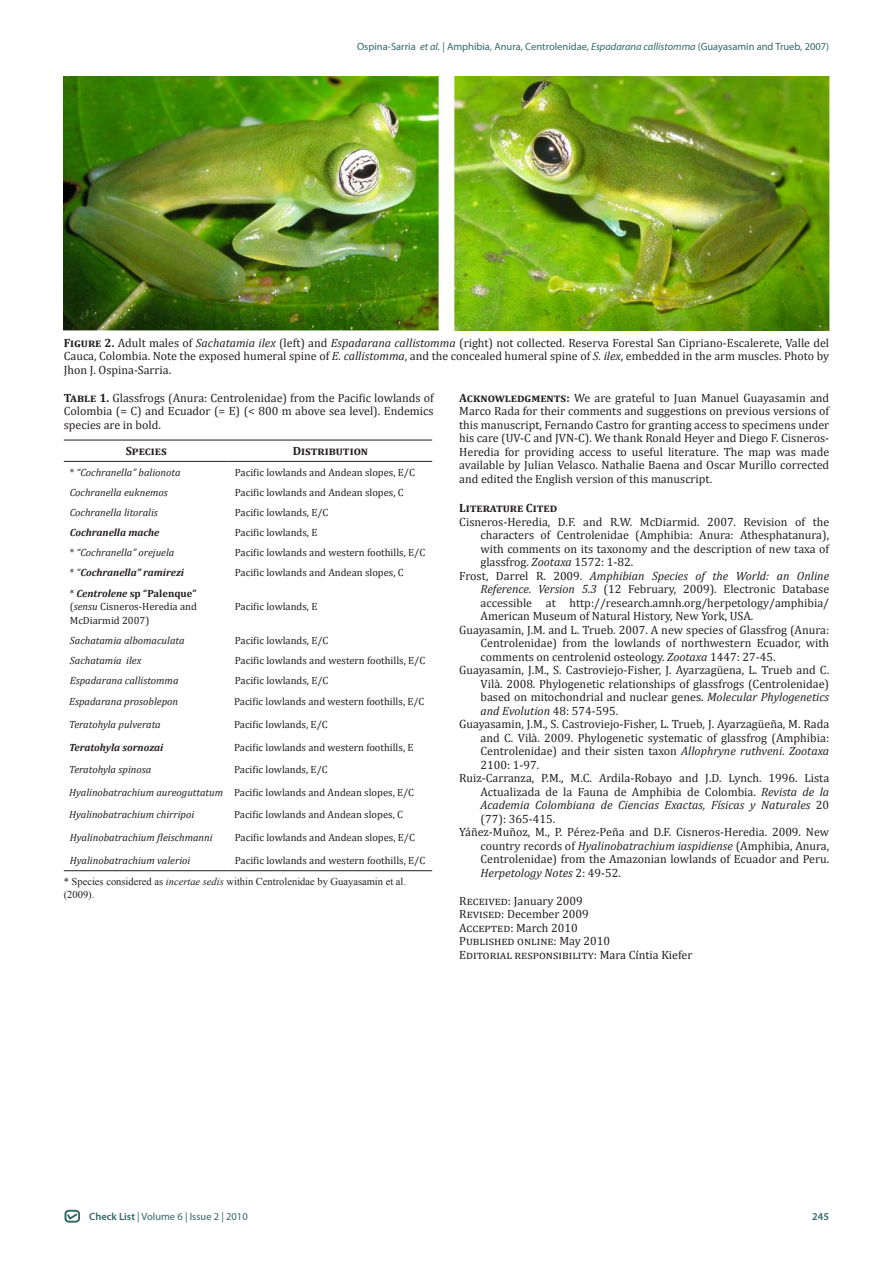
<style>
.page{position:relative;width:893px;height:1263px;background:#fff}
.page>*{position:absolute;margin:0;border:0;box-sizing:border-box;transform-origin:0 0}
.t1{font:12px/13.5px "Cambria";color:#231f20;text-align:justify}
.t2{font:700 12px "Cambria";color:#231f20}
.t3{font:10.5px/13.5px "Cambria";color:#231f20}
.t4{font:italic 10.5px "Cambria";color:#231f20}
.t5{font:10.5px "Myriad Pro";color:#336767}
.t6{font:10.5px/13.5px "Times New Roman";color:#231f20}
.t7{font:italic 700 10.5px "Cambria";color:#231f20}
.t8{font:700 10.5px "Cambria";color:#231f20}
.t9{font:600 10.5px "Myriad Pro";color:#336767}
.s1{font-style:italic}
.s2{font-weight:700}
.s3{font-style:normal}
.s4{font-weight:400;font-style:normal}
.s5{font-weight:400}
.s6{font-weight:600}
</style>
<div class="page">
<div style="left:65px;top:1210px;width:15px;height:12px;border:2px solid #326667;border-radius:3px"></div>
<svg style="left:66px;top:1212px;width:13px;height:9px"></svg>
<img style="left:64px;top:77px;width:765px;height:253px">
<hr style="left:64px;top:440px;width:165px;height:1px;background:#231f20">
<hr style="left:229px;top:440px;width:203px;height:1px;background:#231f20">
<hr style="left:64px;top:461px;width:165px;height:1px;background:#231f20">
<hr style="left:229px;top:461px;width:203px;height:1px;background:#231f20">
<hr style="left:64px;top:870px;width:165px;height:1px;background:#231f20">
<hr style="left:229px;top:870px;width:203px;height:1px;background:#231f20">
<p class="t5" style="left:357px;top:40px;width:474px">Ospina-Sarria <span class="s1">et al.</span> | Amphibia, Anura, Centrolenidae, <span class="s1">Espadarana callistomma</span> (Guayasamin and Trueb, 2007)</p>
<p class="t1" style="left:64px;top:336px;width:767px"><span class="s2">Figure 2.</span> Adult males of <span class="s1">Sachatamia ilex</span> (left) and <span class="s1">Espadarana callistomma</span> (right) not collected. Reserva Forestal San Cipriano-Escalerete, Valle del Cauca, Colombia. Note the exposed humeral spine of <span class="s1">E. callistomma</span>, and the concealed humeral spine of <span class="s1">S. ilex</span>, embedded in the arm muscles. Photo by Jhon J. Ospina-Sarria.</p>
<p class="t1" style="left:64px;top:391px;width:371px"><span class="s2">Table 1.</span> Glassfrogs (Anura: Centrolenidae) from the Pacific lowlands of Colombia (= C) and Ecuador (= E) (&lt; 800 m above sea level). Endemics species are in bold.</p>
<p class="t1" style="left:459px;top:391px;width:371px"><span class="s2">Acknowledgments:</span> We are grateful to Juan Manuel Guayasamin and Marco Rada for their comments and suggestions on previous versions of this manuscript, Fernando Castro for granting access to specimens under his care (UV-C and JVN-C). We thank Ronald Heyer and Diego F. Cisneros-Heredia for providing access to useful literature. The map was made available by Julian Velasco. Nathalie Baena and Oscar Murillo corrected and edited the English version of this manuscript.</p>
<p class="t2" style="left:126px;top:444px;width:43px">Species</p>
<p class="t2" style="left:293px;top:444px;width:77px">Distribution</p>
<p class="t4" style="left:70px;top:466px;width:112px"><span class="s3">*</span> “Cochranella” balionota</p>
<p class="t3" style="left:235px;top:465px;width:182px">Pacific lowlands and Andean slopes, E/C</p>
<p class="t4" style="left:70px;top:486px;width:100px">Cochranella euknemos</p>
<p class="t3" style="left:235px;top:485px;width:170px">Pacific lowlands and Andean slopes, C</p>
<p class="t4" style="left:70px;top:506px;width:90px">Cochranella litoralis</p>
<p class="t3" style="left:235px;top:505px;width:95px">Pacific lowlands, E/C</p>
<p class="t7" style="left:70px;top:526px;width:91px">Cochranella mache</p>
<p class="t3" style="left:235px;top:526px;width:84px">Pacific lowlands, E</p>
<p class="t4" style="left:70px;top:546px;width:106px"><span class="s3">*</span> “Cochranella” orejuela</p>
<p class="t3" style="left:235px;top:546px;width:192px">Pacific lowlands and western foothills, E/C</p>
<p class="t7" style="left:70px;top:566px;width:116px"><span class="s4">*</span> <span class="s5">“</span>Cochranella” ramirezi</p>
<p class="t3" style="left:235px;top:566px;width:170px">Pacific lowlands and Andean slopes, C</p>
<p class="t8" style="left:70px;top:587px;width:128px"><span class="s5">*</span> <span class="s1">Centrolene</span> sp “Palenque”</p>
<p class="t3" style="left:70px;top:600px;width:129px">(<span class="s1">sensu</span> Cisneros-Heredia and<br>McDiarmid 2007)</p>
<p class="t3" style="left:235px;top:600px;width:84px">Pacific lowlands, E</p>
<p class="t4" style="left:70px;top:634px;width:116px">Sachatamia albomaculata</p>
<p class="t3" style="left:235px;top:633px;width:95px">Pacific lowlands, E/C</p>
<p class="t4" style="left:70px;top:654px;width:73px">Sachatamia ilex</p>
<p class="t3" style="left:235px;top:653px;width:192px">Pacific lowlands and western foothills, E/C</p>
<p class="t4" style="left:70px;top:674px;width:110px">Espadarana callistomma</p>
<p class="t3" style="left:235px;top:674px;width:95px">Pacific lowlands, E/C</p>
<p class="t4" style="left:69px;top:695px;width:111px">Espadarana prosoblepon</p>
<p class="t3" style="left:234px;top:695px;width:192px">Pacific lowlands and western foothills, E/C</p>
<p class="t4" style="left:69px;top:718px;width:93px">Teratohyla pulverata</p>
<p class="t3" style="left:234px;top:718px;width:95px">Pacific lowlands, E/C</p>
<p class="t7" style="left:69px;top:741px;width:96px">Teratohyla sornozai</p>
<p class="t3" style="left:234px;top:740px;width:181px">Pacific lowlands and western foothills, E</p>
<p class="t4" style="left:69px;top:763px;width:84px">Teratohyla spinosa</p>
<p class="t3" style="left:234px;top:763px;width:95px">Pacific lowlands, E/C</p>
<p class="t4" style="left:69px;top:786px;width:156px">Hyalinobatrachium aureoguttatum</p>
<p class="t3" style="left:234px;top:785px;width:182px">Pacific lowlands and Andean slopes, E/C</p>
<p class="t4" style="left:69px;top:808px;width:127px">Hyalinobatrachium chirripoi</p>
<p class="t3" style="left:234px;top:808px;width:170px">Pacific lowlands and Andean slopes, C</p>
<p class="t4" style="left:70px;top:831px;width:144px">Hyalinobatrachium fleischmanni</p>
<p class="t3" style="left:235px;top:830px;width:182px">Pacific lowlands and Andean slopes, E/C</p>
<p class="t4" style="left:70px;top:853px;width:122px">Hyalinobatrachium valerioi</p>
<p class="t3" style="left:235px;top:853px;width:192px">Pacific lowlands and western foothills, E/C</p>
<p class="t6" style="left:64px;top:874px;width:344px">* Species considered as <span class="s1">incertae sedis</span> within Centrolenidae by Guayasamin et al. (2009).</p>
<p class="t2" style="left:459px;top:501px;width:100px">Literature Cited</p>
<p class="t1" style="left:481px;top:515px;width:350px;text-indent:-21px">Cisneros-Heredia, D.F. and R.W. McDiarmid. 2007. Revision of the characters of Centrolenidae (Amphibia: Anura: Athesphatanura), with comments on its taxonomy and the description of new taxa of glassfrog. <span class="s1">Zootaxa</span> 1572: 1-82.</p>
<p class="t1" style="left:481px;top:569px;width:350px;text-indent:-21px">Frost, Darrel R. 2009. <span class="s1">Amphibian Species of the World: an Online Reference. Version 5.3</span> (12 February, 2009). Electronic Database accessible at http://research.amnh.org/herpetology/amphibia/ American Museum of Natural History, New York, USA.</p>
<p class="t1" style="left:481px;top:623px;width:350px;text-indent:-21px">Guayasamin, J.M. and L. Trueb. 2007. A new species of Glassfrog (Anura:<br>Centrolenidae) from the lowlands of northwestern Ecuador, with comments on centrolenid osteology. <span class="s1">Zootaxa</span> 1447: 27-45.</p>
<p class="t1" style="left:481px;top:663px;width:350px;text-indent:-21px">Guayasamin, J.M., S. Castroviejo-Fisher, J. Ayarzagüena, L. Trueb and C.<br>Vilà. 2008. Phylogenetic relationships of glassfrogs (Centrolenidae) based on mitochondrial and nuclear genes. <span class="s1">Molecular Phylogenetics and Evolution</span> 48: 574-595.</p>
<p class="t1" style="left:481px;top:717px;width:350px;text-indent:-21px">Guayasamin, J.M., S. Castroviejo-Fisher, L. Trueb, J. Ayarzagüeña, M. Rada and C. Vilà. 2009. Phylogenetic systematic of glassfrog (Amphibia:<br>Centrolenidae) and their sisten taxon <span class="s1">Allophryne ruthveni</span>. <span class="s1">Zootaxa </span>2100: 1-97.</p>
<p class="t1" style="left:481px;top:771px;width:350px;text-indent:-21px">Ruiz-Carranza, P.M., M.C. Ardila-Robayo and J.D. Lynch. 1996. Lista Actualizada de la Fauna de Amphibia de Colombia. <span class="s1">Revista de la Academia Colombiana de Ciencias Exactas, Físicas y Naturales</span> 20 (77): 365-415.</p>
<p class="t1" style="left:481px;top:825px;width:350px;text-indent:-21px">Yáñez-Muñoz, M., P. Pérez-Peña and D.F. Cisneros-Heredia. 2009. New country records of <span class="s1">Hyalinobatrachium iaspidiense</span> (Amphibia, Anura, Centrolenidae) from the Amazonian lowlands of Ecuador and Peru.<br><span class="s1">Herpetology Notes</span> 2: 49-52.</p>
<p class="t1" style="left:459px;top:894px;width:125px">Received: January 2009</p>
<p class="t1" style="left:459px;top:907px;width:131px">Revised: December 2009</p>
<p class="t1" style="left:459px;top:921px;width:120px">Accepted: March 2010</p>
<p class="t1" style="left:459px;top:934px;width:152px">Published online: May 2010</p>
<p class="t1" style="left:459px;top:948px;width:235px">Editorial responsibility: Mara Cíntia Kiefer</p>
<p class="t5" style="left:89px;top:1210px;width:160px"><span class="s6">Check List</span> | Volume 6 | Issue 2 | 2010</p>
<p class="t9" style="left:812px;top:1209px;width:18px">245</p>
</div>
